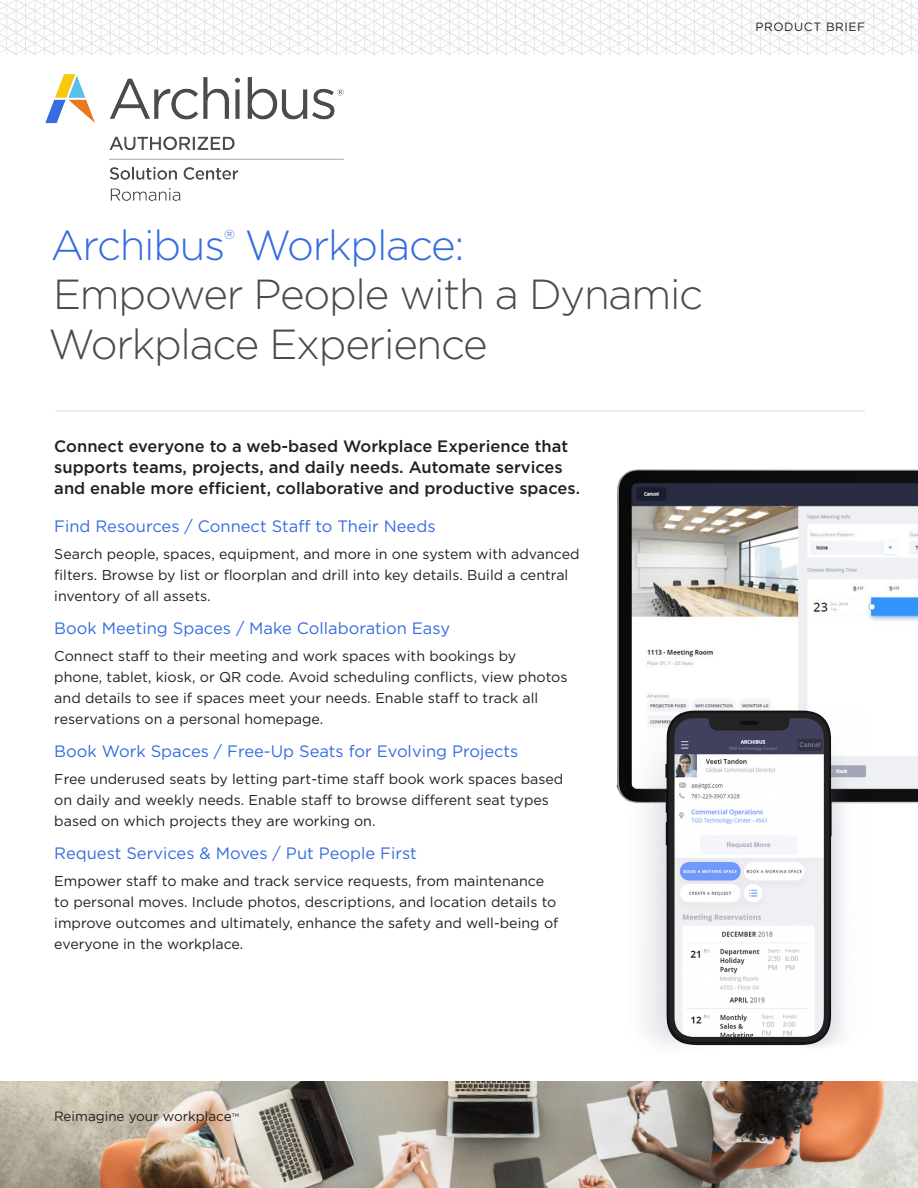
<style>
.page{position:relative;width:918px;height:1188px;background:#fff}
.page>*{position:absolute;margin:0;border:0;box-sizing:border-box;transform-origin:0 0}
.Header_22pt{font:300 42px/49.5px "Gotham";letter-spacing:-.03em;color:#4b4b4b}
.Header_22pt-2{font:300 42px "Gotham";letter-spacing:-.03em;color:#366ce1}
.Intro{font:500 16.5px/21px "Gotham";color:#231f20}
.Subhead-blue{font:16.5px "Gotham";color:#366ce1}
.Body{font:14.25px/21px "Gotham";color:#231f20}
.t1{font:13.5px "Gotham";color:#231f20}
.Header_22pt-3{font:300 13.05px "Gotham";color:#366ce1}
.Page-label{font:12px "Gotham";letter-spacing:.05em;color:#231f20}
.s1{color:#366ce1}
.s2{font-size:10.65px}
</style>
<div class="page">
<img style="left:616px;top:469px;width:302px;height:335px">
<img style="left:0;top:1081px;width:918px;height:107px">
<svg style="left:0;top:0;width:918px;height:54px"></svg>
<hr style="left:55px;top:411px;width:810px;height:1px;background:#d8dde0">
<img style="left:630px;top:704px;width:237px;height:343px">
<img style="left:45px;top:75px;width:299px;height:126px">
<p class="Page-label" style="left:756px;top:20px;width:111px">PRODUCT BRIEF</p>
<p class="Header_22pt" style="left:48px;top:220px;width:656px;text-indent:196px"><span class="s1">Workplace:<br></span>Empower People with a Dynamic<br>Workplace Experience</p>
<p class="Header_22pt-2" style="left:51px;top:222px;width:176px">Archibus</p>
<p class="Header_22pt-3" style="left:224px;top:227px;width:12px">®</p>
<p class="Intro" style="left:54px;top:435px;width:527px">Connect everyone to a web-based Workplace Experience that supports teams, projects, and daily needs. Automate services and enable more efficient, collaborative and productive spaces.</p>
<p class="Subhead-blue" style="left:54px;top:517px;width:383px">Find Resources / Connect Staff to Their Needs</p>
<p class="Body" style="left:54px;top:543px;width:527px">Search people, spaces, equipment, and more in one system with advanced filters. Browse by list or floorplan and drill into key details. Build a central inventory of all assets.</p>
<p class="Subhead-blue" style="left:54px;top:619px;width:397px">Book Meeting Spaces / Make Collaboration Easy</p>
<p class="Body" style="left:54px;top:645px;width:515px">Connect staff to their meeting and work spaces with bookings by phone, tablet, kiosk, or QR code. Avoid scheduling conflicts, view photos and details to see if spaces meet your needs. Enable staff to track all reservations on a personal homepage.</p>
<p class="Subhead-blue" style="left:54px;top:742px;width:466px">Book Work Spaces / Free-Up Seats for Evolving Projects</p>
<p class="Body" style="left:54px;top:768px;width:511px">Free underused seats by letting part-time staff book work spaces based on daily and weekly needs. Enable staff to browse different seat types based on which projects they are working on.</p>
<p class="Subhead-blue" style="left:54px;top:844px;width:364px">Request Services &amp; Moves / Put People First</p>
<p class="Body" style="left:54px;top:870px;width:506px">Empower staff to make and track service requests, from maintenance to personal moves. Include photos, descriptions, and location details to improve outcomes and ultimately, enhance the safety and well-being of everyone in the workplace.</p>
<p class="t1" style="left:54px;top:1108px;width:187px">Reimagine your workplace<span class="s2">™</span></p>
</div>
